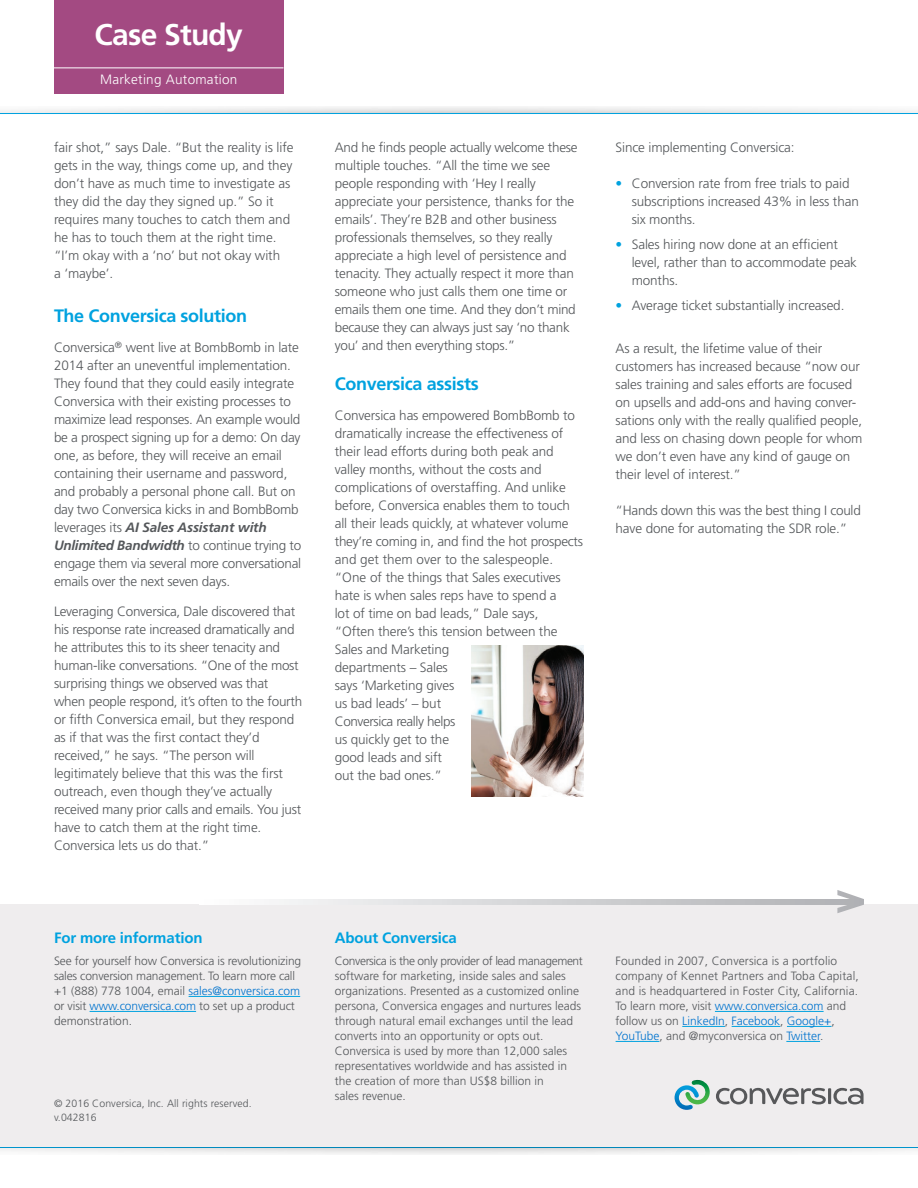
<style>
.page{position:relative;width:918px;height:1188px;background:#fff}
.page>*{position:absolute;margin:0;border:0;box-sizing:border-box;transform-origin:0 0}
.t1{font:700 30px "Frutiger";letter-spacing:-.025em;color:#fff}
.Subhead{font:700 18px "Frutiger";letter-spacing:-.02em;color:#00a2df}
.Subhead__Boilerplate{font:700 15px "Frutiger";letter-spacing:-.01em;color:#00a2df}
.t2{font:300 13.5px/18px "Frutiger";letter-spacing:-.01em;color:#54575a}
.t3{font:300 13.5px "Frutiger";letter-spacing:.02em;color:#fff}
.Boilerplate{font:300 12px/15px "Frutiger";color:#54575a}
.Copyright{font:300 10.5px "Frutiger";letter-spacing:.01em;color:#54575a}
.s1{font-weight:700;font-style:italic}
.s2{color:#0073ce}
.s3{color:#00a2df}
</style>
<div class="page">
<hr style="left:0;top:1147px;width:918px;height:1px;background:#00a2df">
<hr style="left:0;top:113px;width:918px;height:1px;background:#00a2df">
<div style="left:54px;top:0;width:230px;height:94px;background:#a34a82"></div>
<hr style="left:54px;top:68px;width:230px;height:1px;background:#fff">
<div style="left:0;top:904px;width:918px;height:243px;background:#efedee"></div>
<hr style="left:189px;top:996px;width:111px;height:1px;background:#00a2df">
<hr style="left:90px;top:1011px;width:106px;height:1px;background:#00a2df">
<hr style="left:715px;top:1011px;width:109px;height:1px;background:#00a2df">
<hr style="left:682px;top:1026px;width:43px;height:1px;background:#00a2df">
<hr style="left:732px;top:1026px;width:48px;height:1px;background:#00a2df">
<hr style="left:787px;top:1026px;width:45px;height:1px;background:#00a2df">
<hr style="left:616px;top:1041px;width:43px;height:1px;background:#00a2df">
<hr style="left:786px;top:1041px;width:34px;height:1px;background:#00a2df">
<svg style="left:837px;top:890px;width:27px;height:23px"></svg>
<svg style="left:279px;top:899px;width:584px;height:5px;background:#d0d1d3"></svg>
<img style="left:471px;top:646px;width:112px;height:150px">
<svg style="left:675px;top:1080px;width:151px;height:30px"></svg>
<hr style="left:828px;top:1088px;width:3px;height:16px;background:#57585a">
<svg style="left:833px;top:1088px;width:31px;height:16px"></svg>
<p class="t1" style="left:95px;top:17px;width:150px">Case Study</p>
<p class="t3" style="left:100px;top:72px;width:139px">Marketing Automation</p>
<p class="t2" style="left:54px;top:139px;width:241px">fair shot,” says Dale. “But the reality is life gets in the way, things come up, and they don’t have as much time to investigate as they did the day they signed up.” So it requires many touches to catch them and he has to touch them at the right time. “I’m okay with a ‘no’ but not okay with<br>a ‘maybe’.</p>
<p class="Subhead" style="left:54px;top:305px;width:195px">The Conversica solution</p>
<p class="t2" style="left:54px;top:339px;width:249px">Conversica<sup>®</sup> went live at BombBomb in late 2014 after an uneventful implementation.<br>They found that they could easily integrate Conversica with their existing processes to maximize lead responses. An example would be a prospect signing up for a demo: On day one, as before, they will receive an email containing their username and password, and probably a personal phone call. But on day two Conversica kicks in and BombBomb leverages its <span class="s1">AI Sales Assistant with Unlimited Bandwidth</span> to continue trying to engage them via several more conversational emails over the next seven days.</p>
<p class="t2" style="left:54px;top:603px;width:250px">Leveraging Conversica, Dale discovered that his response rate increased dramatically and he attributes this to its sheer tenacity and human-like conversations. “One of the most surprising things we observed was that when people respond, it’s often to the fourth or fifth Conversica email, but they respond as if that was the first contact they’d received,” he says. “The person will legitimately believe that this was the first outreach, even though they’ve actually received many prior calls and emails. You just have to catch them at the right time.<br>Conversica lets us do that.”</p>
<p class="Subhead__Boilerplate" style="left:54px;top:929px;width:150px">For more information</p>
<p class="Boilerplate" style="left:54px;top:953px;width:249px">See for yourself how Conversica is revolutionizing sales conversion management. To learn more call +1 (888) 778 1004, email <span class="s2">sales@conversica.com </span>or visit <span class="s2">www.conversica.com</span> to set up a product demonstration.</p>
<p class="Copyright" style="left:54px;top:1097px;width:199px">© 2016 Conversica, Inc. All rights reserved.</p>
<p class="Copyright" style="left:54px;top:1111px;width:44px">v.042816</p>
<p class="t2" style="left:335px;top:139px;width:244px">And he finds people actually welcome these multiple touches. “All the time we see people responding with ‘Hey I really appreciate your persistence, thanks for the emails’. They’re B2B and other business professionals themselves, so they really appreciate a high level of persistence and tenacity. They actually respect it more than someone who just calls them one time or emails them one time. And they don’t mind because they can always just say ‘no thank you’ and then everything stops.”</p>
<p class="Subhead" style="left:335px;top:373px;width:145px">Conversica assists</p>
<p class="t2" style="left:335px;top:406px;width:250px">Conversica has empowered BombBomb to dramatically increase the effectiveness of their lead efforts during both peak and valley months, without the costs and complications of overstaffing. And unlike before, Conversica enables them to touch all their leads quickly, at whatever volume they’re coming in, and find the hot prospects and get them over to the salespeople. “One of the things that Sales executives hate is when sales reps have to spend a<br>lot of time on bad leads,” Dale says,<br>“Often there’s this tension between the<br>Sales and Marketing<br>departments – Sales<br>says ‘Marketing gives<br>us bad leads’ – but<br>Conversica really helps<br>us quickly get to the<br>good leads and sift<br>out the bad ones.”</p>
<p class="t2" style="left:616px;top:139px;width:181px">Since implementing Conversica:</p>
<p class="t2" style="left:632px;top:175px;width:229px;text-indent:-16px"><span class="s3">•</span> Conversion rate from free trials to paid subscriptions increased 43% in less than six months.</p>
<p class="t2" style="left:632px;top:235px;width:227px;text-indent:-16px"><span class="s3">•</span> Sales hiring now done at an efficient level, rather than to accommodate peak months.</p>
<p class="t2" style="left:616px;top:296px;width:230px"><span class="s3">•</span> Average ticket substantially increased.</p>
<p class="t2" style="left:616px;top:339px;width:248px">As a result, the lifetime value of their customers has increased because “now our sales training and sales efforts are focused on upsells and add-ons and having conver&shy;sations only with the really qualified people, and less on chasing down people for whom we don’t even have any kind of gauge on their level of interest.”</p>
<p class="t2" style="left:616px;top:501px;width:247px">“Hands down this was the best thing I could have done for automating the SDR role.”</p>
<p class="Subhead__Boilerplate" style="left:335px;top:929px;width:123px">About Conversica</p>
<p class="Boilerplate" style="left:335px;top:953px;width:250px">Conversica is the only provider of lead management software for marketing, inside sales and sales organizations. Presented as a customized online persona, Conversica engages and nurtures leads through natural email exchanges until the lead converts into an opportunity or opts out.<br>Conversica is used by more than 12,000 sales representatives worldwide and has assisted in the creation of more than US$8 billion in<br>sales revenue.</p>
<p class="Boilerplate" style="left:616px;top:953px;width:245px">Founded in 2007, Conversica is a portfolio company of Kennet Partners and Toba Capital, and is headquartered in Foster City, California.<br>To learn more, visit <span class="s2">www.conversica.com</span> and follow us on <span class="s2">LinkedIn</span>, <span class="s2">Facebook</span>, <span class="s2">Google+</span>, <span class="s2">YouTube</span>, and @myconversica on <span class="s2">Twitter</span>.</p>
</div>
